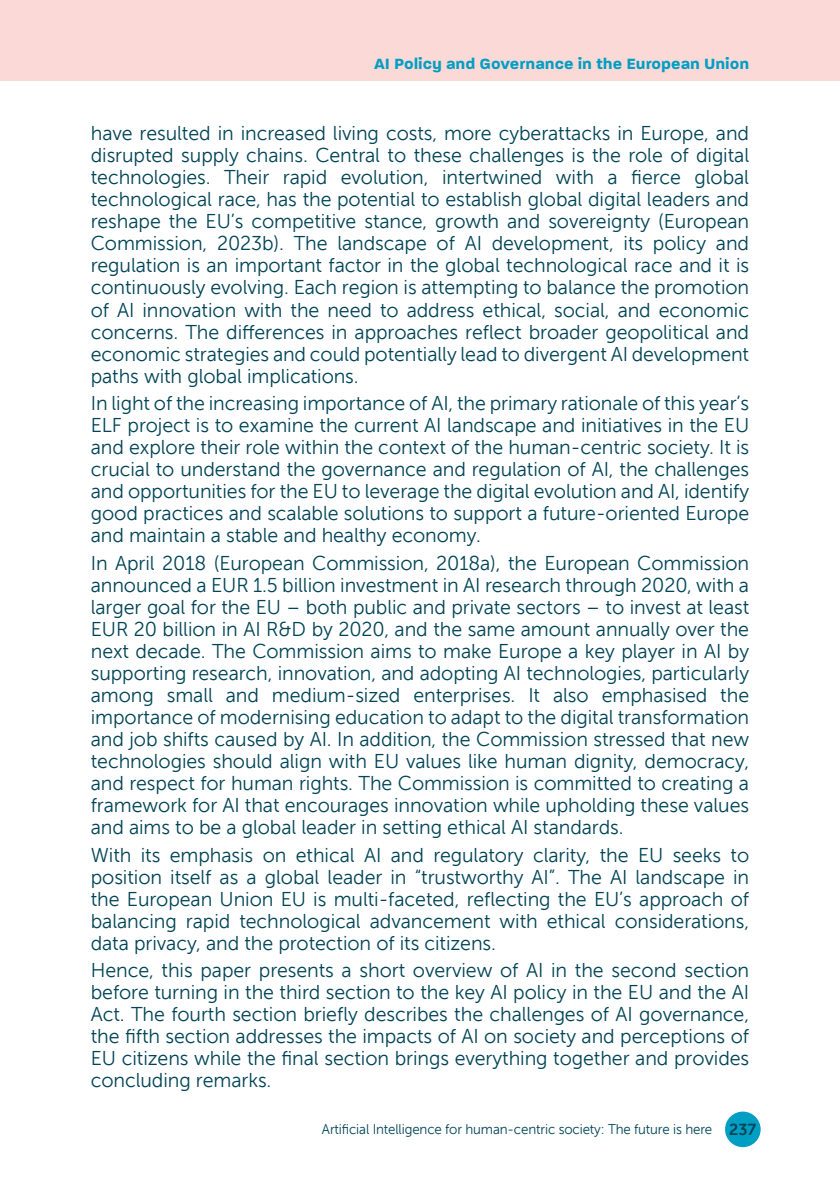
<style>
.page{position:relative;width:840px;height:1191px;background:#fff}
.page>*{position:absolute;margin:0;border:0;box-sizing:border-box;transform-origin:0 0}
.t1{font:20px/22px "Museo Sans 300";letter-spacing:-.005em;color:#004456;text-align:justify}
.t2{font:700 16px "Paralucent Text W00";color:#009ec3}
.t3{font:14px "Museo Sans 300";letter-spacing:-.01em;color:#004456;scale:.95 1}
.s1{font-family:"Museo Sans 700";font-size:16px}
</style>
<div class="page">
<div style="left:0;top:0;width:839px;height:81px;background:#fbd9d7"></div>
<div style="left:724px;top:1111px;width:36px;height:36px;background:#009ec3;border-radius:50%"></div>
<p class="t2" style="left:374px;top:54px;width:376px">AI Policy and Governance in the European Union</p>
<p class="t1" style="left:91px;top:124px;width:659px">have resulted in increased living costs, more cyberattacks in Europe, and disrupted supply chains. Central to these challenges is the role of digital technologies. Their rapid evolution, intertwined with a fierce global technological race, has the potential to establish global digital leaders and reshape the EU’s competitive stance, growth and sovereignty (European Commission, 2023b). The landscape of AI development, its policy and regulation is an important factor in the global technological race and it is continuously evolving. Each region is attempting to balance the promotion of AI innovation with the need to address ethical, social, and economic concerns. The differences in approaches reflect broader geopolitical and economic strategies and could potentially lead to divergent AI development paths with global implications.</p>
<p class="t1" style="left:91px;top:394px;width:659px">In light of the increasing importance of AI, the primary rationale of this year’s ELF project is to examine the current AI landscape and initiatives in the EU and explore their role within the context of the human-centric society. It is crucial to understand the governance and regulation of AI, the challenges and opportunities for the EU to leverage the digital evolution and AI, identify good practices and scalable solutions to support a future-oriented Europe and maintain a stable and healthy economy.</p>
<p class="t1" style="left:91px;top:553px;width:659px">In April 2018 (European Commission, 2018a), the European Commission announced a EUR 1.5 billion investment in AI research through 2020, with a larger goal for the EU – both public and private sectors – to invest at least EUR 20 billion in AI R&amp;D by 2020, and the same amount annually over the next decade. The Commission aims to make Europe a key player in AI by supporting research, innovation, and adopting AI technologies, particularly among small and medium-sized enterprises. It also emphasised the importance of modernising education to adapt to the digital transformation and job shifts caused by AI. In addition, the Commission stressed that new technologies should align with EU values like human dignity, democracy, and respect for human rights. The Commission is committed to creating a framework for AI that encourages innovation while upholding these values and aims to be a global leader in setting ethical AI standards.</p>
<p class="t1" style="left:91px;top:845px;width:659px">With its emphasis on ethical AI and regulatory clarity, the EU seeks to position itself as a global leader in “trustworthy AI”. The AI landscape in the European Union EU is multi-faceted, reflecting the EU’s approach of balancing rapid technological advancement with ethical considerations, data privacy, and the protection of its citizens.</p>
<p class="t1" style="left:91px;top:961px;width:659px">Hence, this paper presents a short overview of AI in the second section before turning in the third section to the key AI policy in the EU and the AI Act. The fourth section briefly describes the challenges of AI governance, the fifth section addresses the impacts of AI on society and perceptions of EU citizens while the final section brings everything together and provides concluding remarks.</p>
<p class="t3" style="left:322px;top:1121px;width:458px">Artificial Intelligence for human-centric society: The future is here <span class="s1">237</span></p>
</div>
